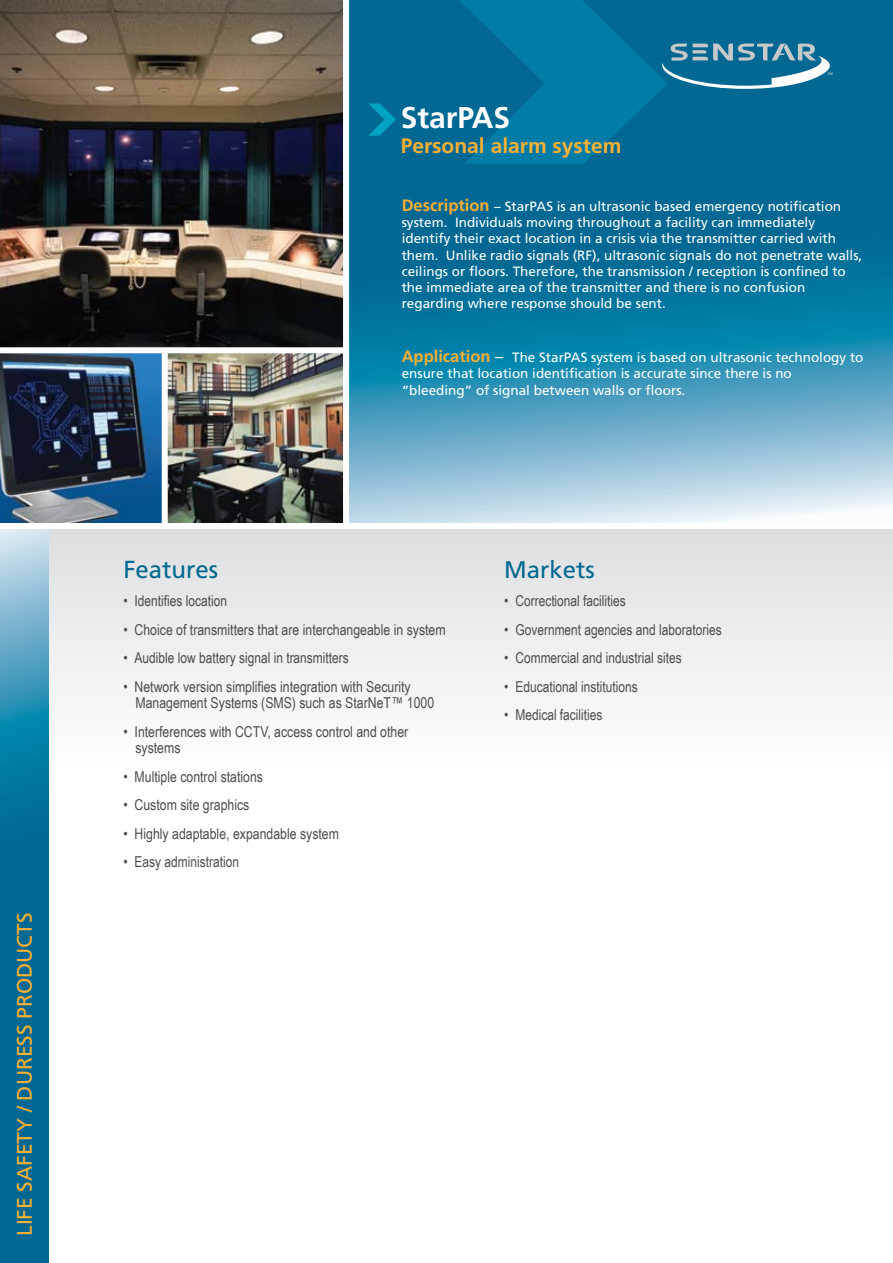
<style>
.page{position:relative;width:893px;height:1263px;background:#fff}
.page>*{position:absolute;margin:0;border:0;box-sizing:border-box;transform-origin:0 0}
.t1{font:700 30px "Frutiger";color:#fff}
.t2{font:24.6px "Frutiger";color:#006892}
.t3{font:24px "Frutiger";color:#006892}
.t4{font:21px "Frutiger";color:#fcb034}
.t5{font:700 21px "Frutiger";color:#fcb034}
.t6{font:15px/16.5px "Arial Narrow";color:#4d4c4d}
.t7{font:13.5px/16.2px "Frutiger";color:#fff}
.t8{font:3px "Textile";color:#c6c8ca;scale:1.13 1}
.s1{font-weight:700;font-size:16.5px;color:#fcb034}
.s2{font-size:16.5px}
</style>
<div class="page">
<svg style="left:349px;top:0;width:544px;height:523px;background:#338caf"></svg>
<div style="left:0;top:529px;width:893px;height:734px;background:linear-gradient(to bottom,#ecedee,#fff)"></div>
<svg style="left:0;top:529px;width:48px;height:734px;background:#1f7ea4"></svg>
<svg style="left:438px;top:0;width:396px;height:164px;background:#07729b"></svg>
<img style="left:0;top:0;width:343px;height:347px">
<img style="left:168px;top:353px;width:175px;height:170px">
<img style="left:0;top:353px;width:162px;height:170px">
<svg style="left:368px;top:103px;width:28px;height:33px"></svg>
<h3 class="t4" style="left:12px;top:1236px;width:324px;rotate:-90deg">life safety / duress products</h3>
<h1 class="t1" style="left:401px;top:100px;width:111px">StarPAS</h1>
<h3 class="t5" style="left:401px;top:133px;width:222px">Personal alarm system</h3>
<p class="t8" style="left:828px;top:71px;width:6px">TM</p>
<p class="t7" style="left:402px;top:198px;width:462px"><span class="s1">Description</span> – StarPAS is an ultrasonic based emergency notification system. Individuals moving throughout a facility can immediately identify their exact location in a crisis via the transmitter carried with them. Unlike radio signals (RF), ultrasonic signals do not penetrate walls, ceilings or floors. Therefore, the transmission / reception is confined to the immediate area of the transmitter and there is no confusion regarding where response should be sent.</p>
<p class="t7" style="left:402px;top:349px;width:463px"><span class="s1">Application</span> <span class="s2">–</span> The StarPAS system is based on ultrasonic technology to ensure that location identification is accurate since there is no “bleeding” of signal between walls or floors.</p>
<h2 class="t2" style="left:123px;top:555px;width:96px">Features</h2>
<p class="t6" style="left:123px;top:593px;width:105px">• Identifies location</p>
<p class="t6" style="left:123px;top:621px;width:324px">• Choice of transmitters that are interchangeable in system</p>
<p class="t6" style="left:123px;top:650px;width:227px">• Audible low battery signal in transmitters</p>
<p class="t6" style="left:135px;top:678px;width:300px;text-indent:-12px">• Network version simplifies integration with Security<br>Management Systems (SMS) such as StarNeT™ 1000</p>
<p class="t6" style="left:135px;top:723px;width:274px;text-indent:-12px">• Interferences with CCTV, access control and other systems</p>
<p class="t6" style="left:123px;top:768px;width:141px">• Multiple control stations</p>
<p class="t6" style="left:123px;top:797px;width:127px">• Custom site graphics</p>
<p class="t6" style="left:123px;top:825px;width:217px">• Highly adaptable, expandable system</p>
<p class="t6" style="left:123px;top:854px;width:117px">• Easy administration</p>
<h3 class="t3" style="left:504px;top:555px;width:92px">Markets</h3>
<p class="t6" style="left:504px;top:593px;width:123px">• Correctional facilities</p>
<p class="t6" style="left:504px;top:621px;width:219px">• Government agencies and laboratories</p>
<p class="t6" style="left:504px;top:650px;width:179px">• Commercial and industrial sites</p>
<p class="t6" style="left:504px;top:678px;width:135px">• Educational institutions</p>
<p class="t6" style="left:504px;top:707px;width:100px">• Medical facilities</p>
</div>
